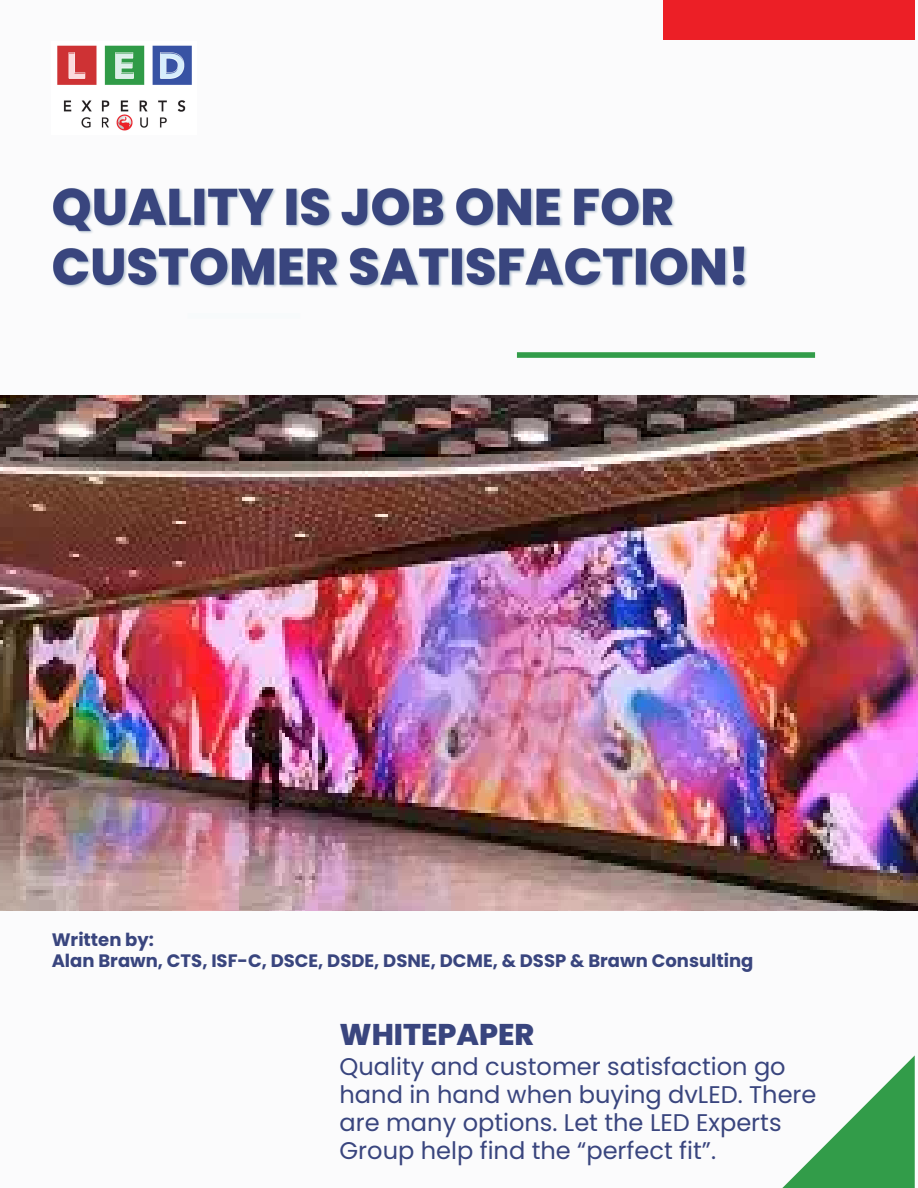
<style>
.page{position:relative;width:918px;height:1188px;background:#fbfbfc}
.page>*{position:absolute;margin:0;border:0;box-sizing:border-box;transform-origin:0 0}
.t1{font:800 29.85px "Poppins";color:#39457e}
.t2{font:24.15px/28.2px "Poppins";color:#39457e}
.t3{font:700 18px/21.3px "Poppins";color:#39457e}
</style>
<div class="page">
<img style="left:0;top:395px;width:918px;height:515px">
<div style="left:663px;top:0;width:252px;height:40px;background:#ec1f26"></div>
<svg style="left:782px;top:1055px;width:133px;height:133px"></svg>
<div style="left:188px;top:313px;width:112px;height:6px;background:#f7fafb"></div>
<div style="left:517px;top:352px;width:298px;height:6px;background:#329c49"></div>
<img style="left:57px;top:45px;width:135px;height:86px">
<img style="left:53px;top:188px;width:694px;height:100px">
<p class="t3" style="left:52px;top:929px;width:703px">Written by:<br>Alan Brawn, CTS, ISF-C, DSCE, DSDE, DSNE, DCME, &amp; DSSP &amp; Brawn Consulting</p>
<p class="t1" style="left:340px;top:1014px;width:196px">WHITEPAPER</p>
<p class="t2" style="left:340px;top:1052px;width:478px">Quality and customer satisfaction go hand in hand when buying dvLED. There are many options. Let the LED Experts Group help find the “perfect fit”.</p>
</div>
